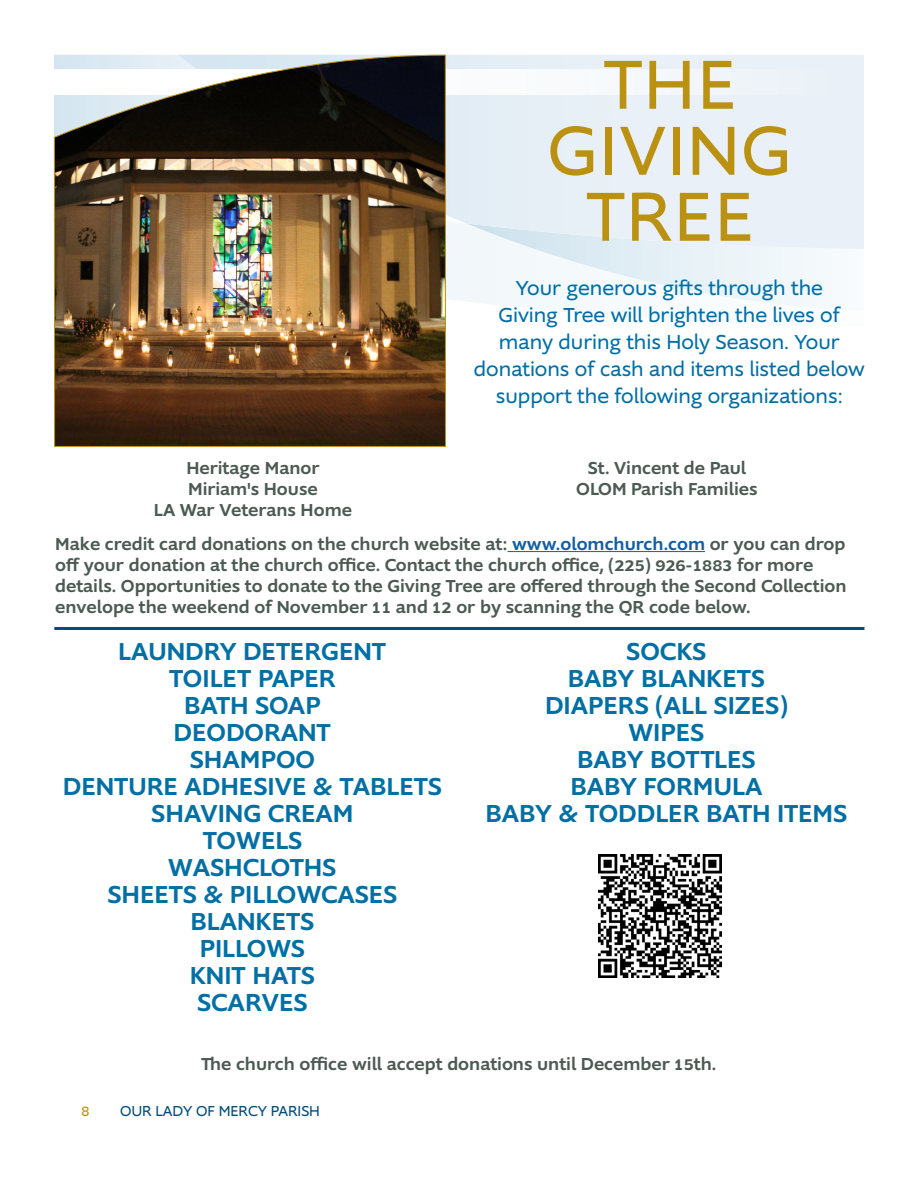
<style>
.page{position:relative;width:918px;height:1188px;background:#fff}
.page>*{position:absolute;margin:0;border:0;box-sizing:border-box;transform-origin:0 0}
.headline{font:72px/66px "Supra";letter-spacing:.03em;color:#bb9111;text-align:center}
.body{font:500 25.5px/27px "Supra";color:#006fa4;text-align:center}
.body-2{font:21px/27px "Supra";color:#006ea5;text-align:center}
.body-3{font:500 18px/21px "Supra";color:#4c5a53;text-align:center}
.page_numbers{font:15.75px "Supra";color:#bb9111}
.page_numbers-2{font:15px "Supra";color:#014e7d}
.s1{color:#175d9e}
</style>
<div class="page">
<svg style="left:446px;top:249px;width:133px;height:64px"></svg>
<svg style="left:467px;top:249px;width:359px;height:62px"></svg>
<div style="left:446px;top:55px;width:418px;height:194px;background:#e9f0f7"></div>
<div style="left:0;top:69px;width:918px;height:26px;background:linear-gradient(to bottom,#f5f8fb,#f5f8fb)"></div>
<img style="left:54px;top:54px;width:392px;height:393px">
<hr style="left:508px;top:551px;width:197px;height:1px;background:#175d9e">
<hr style="left:54px;top:627px;width:810px;height:3px;background:#014e7d">
<img style="left:598px;top:855px;width:123px;height:123px">
<p class="headline" style="left:548px;top:51px;width:245px">THE<br>GIVING<br>TREE</p>
<p class="body-2" style="left:474px;top:274px;width:392px">Your generous gifts through the<br>Giving Tree will brighten the lives of many during this Holy Season. Your donations of cash and items listed below support the following organizations:</p>
<p class="body-3" style="left:154px;top:457px;width:200px">Heritage Manor<br>Miriam's House<br>LA War Veterans Home</p>
<p class="body-3" style="left:576px;top:457px;width:183px">St. Vincent de Paul<br>OLOM Parish Families</p>
<p class="body-3" style="left:55px;top:533px;width:793px;text-align:left">Make credit card donations on the church website at: <span class="s1">www.olomchurch.com</span> or you can drop off your donation at the church office. Contact the church office, (225) 926-1883 for more details. Opportunities to donate to the Giving Tree are offered through the Second Collection envelope the weekend of November 11 and 12 or by scanning the QR code below.</p>
<p class="body" style="left:63px;top:637px;width:380px">LAUNDRY DETERGENT<br>TOILET PAPER<br>BATH SOAP<br>DEODORANT<br>SHAMPOO<br>DENTURE ADHESIVE &amp; TABLETS<br>SHAVING CREAM<br>TOWELS<br>WASHCLOTHS<br>SHEETS &amp; PILLOWCASES<br>BLANKETS<br>PILLOWS<br>KNIT HATS<br>SCARVES</p>
<p class="body" style="left:485px;top:637px;width:363px">SOCKS<br>BABY BLANKETS<br>DIAPERS (ALL SIZES)<br>WIPES<br>BABY BOTTLES<br>BABY FORMULA<br>BABY &amp; TODDLER BATH ITEMS</p>
<p class="body-3" style="left:201px;top:1053px;width:517px">The church office will accept donations until December 15th.</p>
<p class="page_numbers" style="left:81px;top:1101px;width:10px">8</p>
<p class="page_numbers-2" style="left:120px;top:1101px;width:201px">OUR LADY OF MERCY PARISH</p>
</div>
